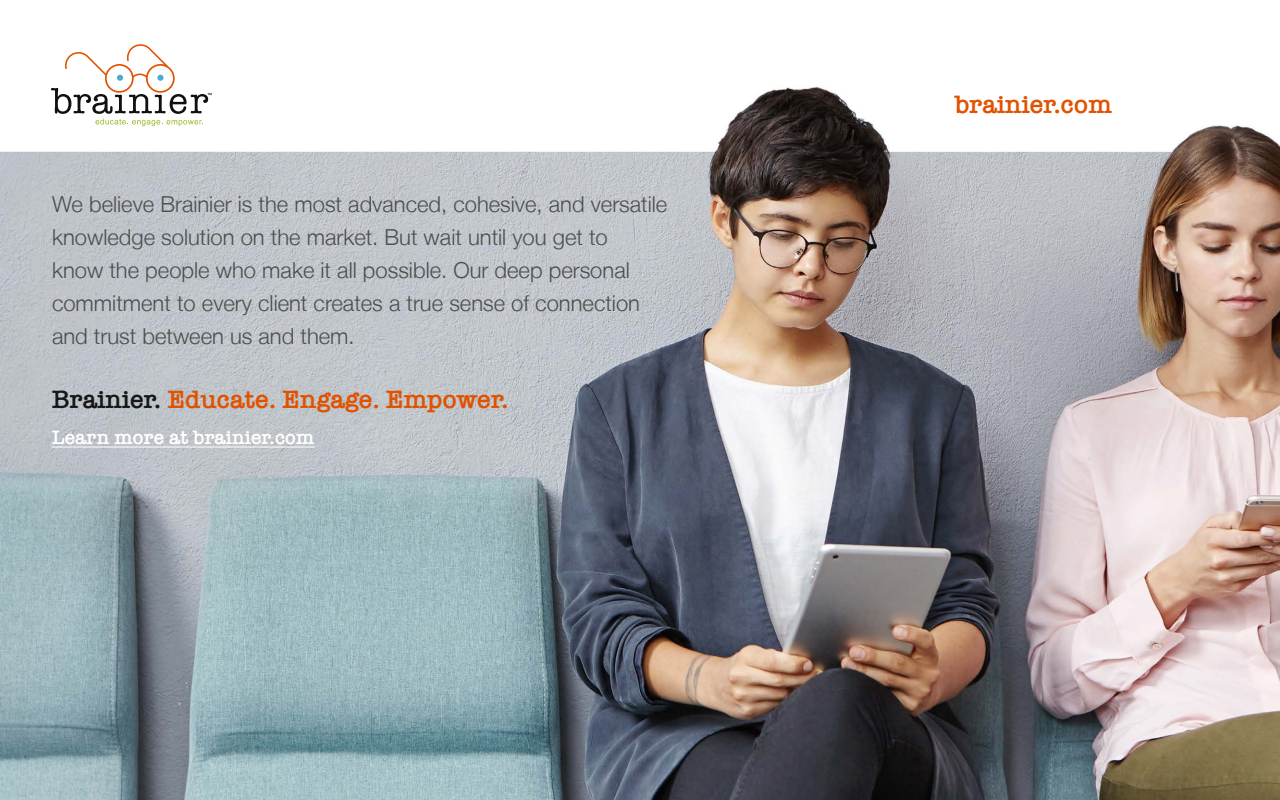
<style>
.page{position:relative;width:1280px;height:800px;background:#fff}
.page>*{position:absolute;margin:0;border:0;box-sizing:border-box;transform-origin:0 0}
.t1{font:600 26px "American Typewriter";color:#e15200}
.t2{font:300 22px/33px "Helvetica Neue LT";color:#4d4d4d}
.t3{font:600 20px "American Typewriter";color:#fff}
.s1{color:#181717}
</style>
<div class="page">
<img style="left:0;top:87px;width:1280px;height:713px">
<svg style="left:51px;top:44px;width:161px;height:82px"></svg>
<hr style="left:52px;top:447px;width:263px;height:1px;background:#fff">
<p class="t2" style="left:52px;top:187px;width:617px">We believe Brainier is the most advanced, cohesive, and versatile knowledge solution on the market. But wait until you get to<br>know the people who make it all possible. Our deep personal commitment to every client creates a true sense of connection and trust between us and them.</p>
<p class="t1" style="left:52px;top:379px;width:458px"><span class="s1">Brainier.</span> Educate. Engage. Empower.</p>
<p class="t3" style="left:52px;top:422px;width:264px">Learn more at brainier.com</p>
<p class="t1" style="left:955px;top:85px;width:159px">brainier.com</p>
</div>
